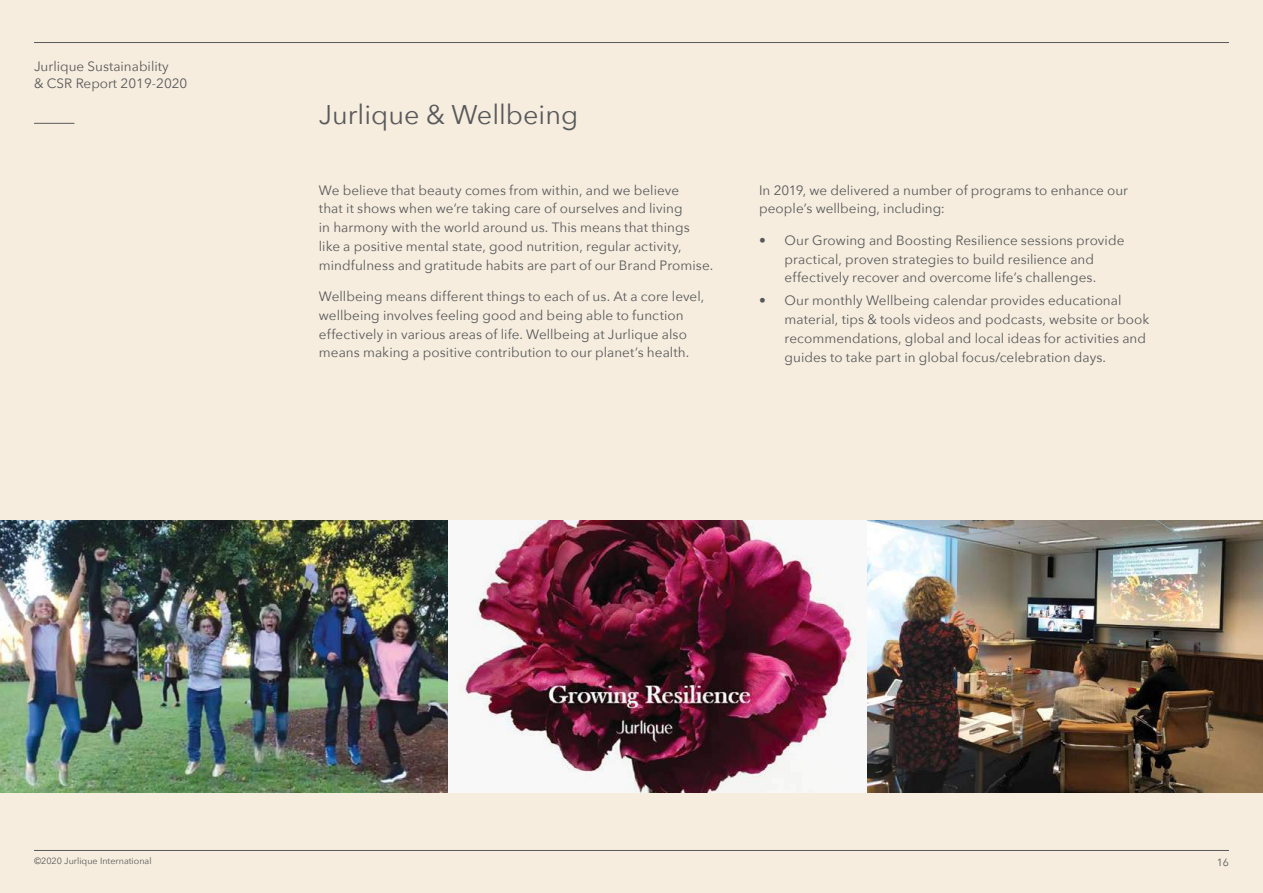
<style>
.page{position:relative;width:1263px;height:893px;background:#f6edde}
.page>*{position:absolute;margin:0;border:0;box-sizing:border-box;transform-origin:0 0}
.t1{font:27px "Avenir Next";color:#58595b}
.t2{font:13.5px/18.8px "Avenir Next";letter-spacing:.005em;color:#58595b}
.t3{font:10.5px "Avenir Next";color:#58595b}
.t4{font:9px "Avenir Next";color:#58595b}
</style>
<div class="page">
<img style="left:0;top:520px;width:1263px;height:272px">
<hr style="left:34px;top:42px;width:1195px;height:1px;background:#58595b">
<hr style="left:34px;top:123px;width:40px;height:1px;background:#58595b">
<hr style="left:34px;top:850px;width:1195px;height:1px;background:#58595b">
<p class="t2" style="left:34px;top:58px;width:155px;line-height:16.5px">Jurlique Sustainability<br>&amp; CSR Report 2019-2020</p>
<h1 class="t1" style="left:319px;top:92px;width:261px">Jurlique &amp; Wellbeing</h1>
<p class="t2" style="left:319px;top:180px;width:396px">We believe that beauty comes from within, and we believe<br>that it shows when we’re taking care of ourselves and living<br>in harmony with the world around us. This means that things like a positive mental state, good nutrition, regular activity, mindfulness and gratitude habits are part of our Brand Promise.</p>
<p class="t2" style="left:319px;top:286px;width:387px">Wellbeing means different things to each of us. At a core level, wellbeing involves feeling good and being able to function effectively in various areas of life. Wellbeing at Jurlique also means making a positive contribution to our planet’s health.</p>
<p class="t2" style="left:759px;top:180px;width:371px">In 2019, we delivered a number of programs to enhance our people’s wellbeing, including:</p>
<p class="t2" style="left:759px;top:230px;width:367px;text-align:center">• Our Growing and Boosting Resilience sessions provide practical, proven strategies to build resilience and effectively recover and overcome life’s challenges.</p>
<p class="t2" style="left:784px;top:291px;width:366px;text-indent:-26px">• Our monthly Wellbeing calendar provides educational material, tips &amp; tools videos and podcasts, website or book recommendations, global and local ideas for activities and guides to take part in global focus/celebration days.</p>
<p class="t4" style="left:34px;top:853px;width:119px">©2020 Jurlique International</p>
<p class="t3" style="left:1217px;top:854px;width:14px">16</p>
</div>
